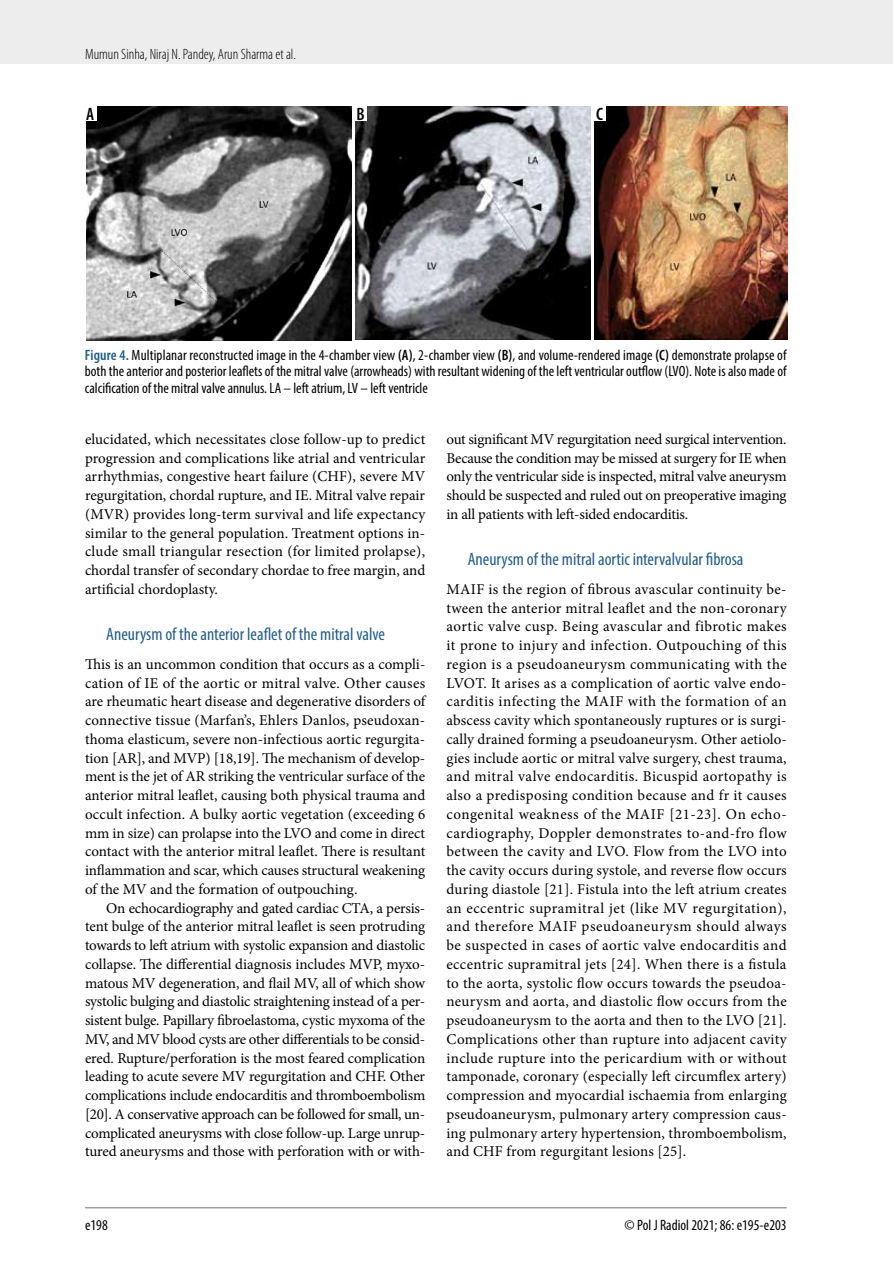
<style>
.page{position:relative;width:893px;height:1263px;background:#fff}
.page>*{position:absolute;margin:0;border:0;box-sizing:border-box;transform-origin:0 0}
.t1{font:condensed 18px "Myriad Pro";color:#245d8c}
.t2{font:600 condensed 18px "Myriad Pro";color:#000}
.t3{font:15px/18.8px "Minion Pro";letter-spacing:-.01em;color:#000;text-align:justify}
.t4{font:condensed 15px/16.5px "Myriad Pro";color:#000;text-align:justify}
.t5{font:300 condensed 15px "Myriad Pro";color:#000}
.s1{font-weight:600;color:#245d8c}
.s2{font-weight:600}
</style>
<div class="page">
<div style="left:0;top:0;width:893px;height:64px;background:#ededed"></div>
<hr style="left:85px;top:1207px;width:702px;height:1px;background:#9d9d9c">
<img style="left:86px;top:106px;width:265px;height:234px">
<img style="left:355px;top:106px;width:235px;height:233px">
<img style="left:594px;top:106px;width:194px;height:233px">
<div style="left:84px;top:105px;width:13px;height:15px;background:#fff"></div>
<div style="left:354px;top:105px;width:13px;height:16px;background:#fff"></div>
<div style="left:593px;top:105px;width:13px;height:16px;background:#fff"></div>
<p class="t5" style="left:85px;top:45px;width:212px">Mumun Sinha, Niraj N. Pandey, Arun Sharma et al.</p>
<p class="t2" style="left:86px;top:102px;width:10px">A</p>
<p class="t2" style="left:356px;top:103px;width:10px">B</p>
<p class="t2" style="left:596px;top:103px;width:8px">C</p>
<p class="t4" style="left:85px;top:346px;width:703px"><span class="s1">Figure 4.</span> Multiplanar reconstructed image in the 4-chamber view <span class="s2">(A)</span>, 2-chamber view <span class="s2">(B)</span>, and volume-rendered image <span class="s2">(C)</span> demonstrate prolapse of both the anterior and posterior leaflets of the mitral valve (arrowheads) with resultant widening of the left ventricular outflow (LVO). Note is also made of calcification of the mitral valve annulus. LA – left atrium, LV – left ventricle</p>
<p class="t3" style="left:85px;top:430px;width:342px">elucidated, which necessitates close follow-up to predict progression and complications like atrial and ventricular arrhythmias, congestive heart failure (CHF), severe MV regurgitation, chordal rupture, and IE. Mitral valve repair (MVR) provides long-term survival and life expectancy similar to the general population. Treatment options in&shy;clude small triangular resection (for limited prolapse), chordal transfer of secondary chordae to free margin, and artificial chordoplasty.</p>
<p class="t1" style="left:106px;top:623px;width:280px">Aneurysm of the anterior leaflet of the mitral valve</p>
<p class="t3" style="left:85px;top:655px;width:342px">This is an uncommon condition that occurs as a compli&shy;cation of IE of the aortic or mitral valve. Other causes are rheumatic heart disease and degenerative disorders of connective tissue (Marfan’s, Ehlers Danlos, pseudoxan&shy;thoma elasticum, severe non-infectious aortic regurgita&shy;tion [AR], and MVP) [18,19]. The mechanism of develop&shy;ment is the jet of AR striking the ventricular surface of the anterior mitral leaflet, causing both physical trauma and occult infection. A bulky aortic vegetation (exceeding 6 mm in size) can prolapse into the LVO and come in direct contact with the anterior mitral leaflet. There is resultant inflammation and scar, which causes structural weakening of the MV and the formation of outpouching.</p>
<p class="t3" style="left:85px;top:898px;width:342px;text-indent:21px">On echocardiography and gated cardiac CTA, a persis&shy;tent bulge of the anterior mitral leaflet is seen protruding towards to left atrium with systolic expansion and diastolic collapse. The differential diagnosis includes MVP, myxo&shy;matous MV degeneration, and flail MV, all of which show systolic bulging and diastolic straightening instead of a per&shy;sistent bulge. Papillary fibroelastoma, cystic myxoma of the MV, and MV blood cysts are other differentials to be consid&shy;ered. Rupture/perforation is the most feared complication leading to acute severe MV regurgitation and CHF. Other complications include endocarditis and thromboembolism [20]. A conservative approach can be followed for small, un&shy;complicated aneurysms with close follow-up. Large unrup&shy;tured aneurysms and those with perforation with or with-</p>
<p class="t3" style="left:446px;top:430px;width:342px">out significant MV regurgitation need surgical intervention.<br>Because the condition may be missed at surgery for IE when only the ventricular side is inspected, mitral valve aneurysm should be suspected and ruled out on preoperative imaging in all patients with left-sided endocarditis.</p>
<p class="t1" style="left:468px;top:548px;width:277px">Aneurysm of the mitral aortic intervalvular fibrosa</p>
<p class="t3" style="left:446px;top:580px;width:342px">MAIF is the region of fibrous avascular continuity be&shy;tween the anterior mitral leaflet and the non-coronary aortic valve cusp. Being avascular and fibrotic makes it prone to injury and infection. Outpouching of this region is a pseudoaneurysm communicating with the LVOT. It arises as a complication of aortic valve endo&shy;carditis infecting the MAIF with the formation of an abscess cavity which spontaneously ruptures or is surgi&shy;cally drained forming a pseudoaneurysm. Other aetiolo&shy;gies include aortic or mitral valve surgery, chest trauma, and mitral valve endocarditis. Bicuspid aortopathy is also a predisposing condition because and fr it causes congenital weakness of the MAIF [21-23]. On echo&shy;cardiography, Doppler demonstrates to-and-fro flow between the cavity and LVO. Flow from the LVO into the cavity occurs during systole, and reverse flow occurs during diastole [21]. Fistula into the left atrium creates an eccentric supramitral jet (like MV regurgitation), and therefore MAIF pseudoaneurysm should always be suspected in cases of aortic valve endocarditis and eccentric supramitral jets [24]. When there is a fistula to the aorta, systolic flow occurs towards the pseudoa&shy;neurysm and aorta, and diastolic flow occurs from the pseudoaneurysm to the aorta and then to the LVO [21].<br>Complications other than rupture into adjacent cavity include rupture into the pericardium with or without tamponade, coronary (especially left circumflex artery) compression and myocardial ischaemia from enlarging pseudoaneurysm, pulmonary artery compression caus&shy;ing pulmonary artery hypertension, thromboembolism, and CHF from regurgitant lesions [25].</p>
<p class="t4" style="left:85px;top:1216px;width:24px">e198</p>
<p class="t4" style="left:625px;top:1216px;width:164px">© Pol J Radiol 2021; 86: e195-e203</p>
</div>
